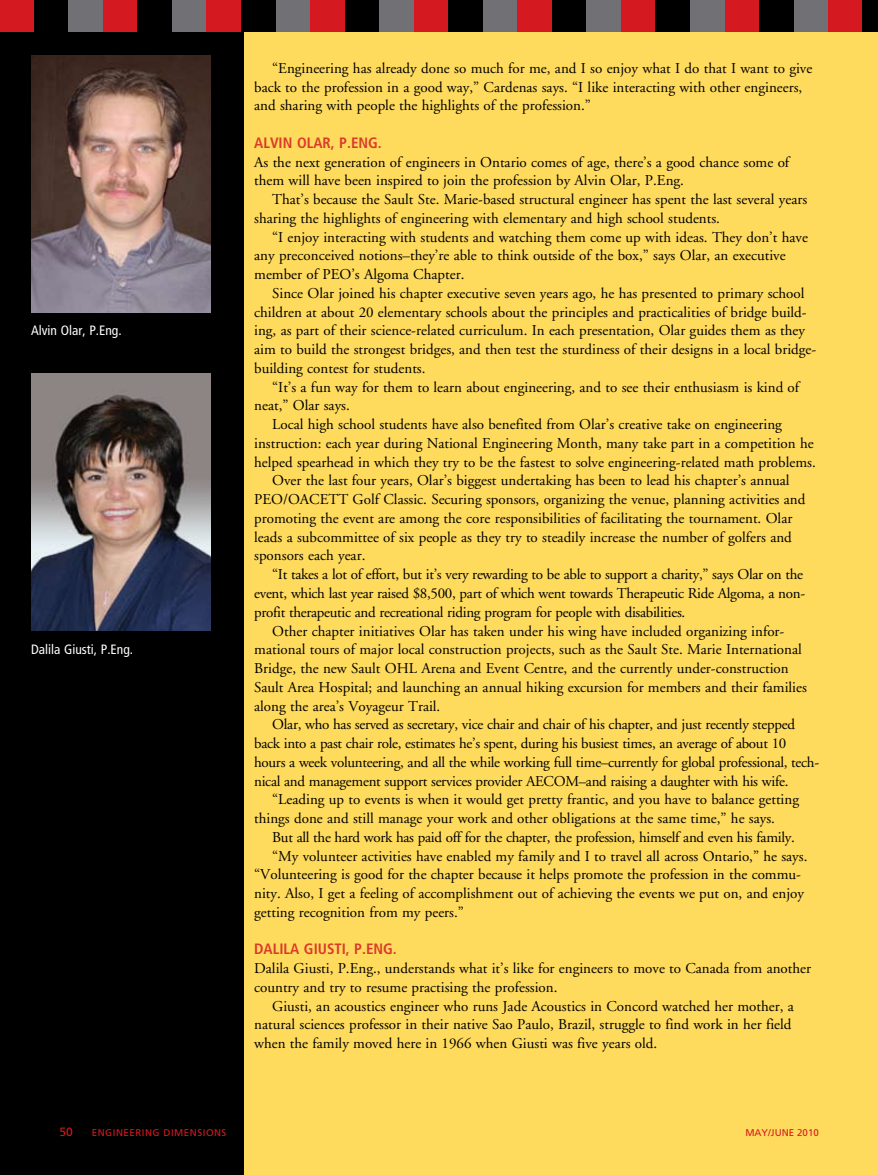
<style>
.page{position:relative;width:878px;height:1175px;background:#fff}
.page>*{position:absolute;margin:0;border:0;box-sizing:border-box;transform-origin:0 0}
.t1{font:15px/18.8px "Adobe Garamond";color:#000}
.t2{font:15px "Adobe Garamond";letter-spacing:-.02em;color:#000}
.t3{font:700 condensed 15px "Frutiger";color:#d93b2b}
.t4{font:condensed 13.5px "Frutiger";color:#fff}
.t5{font:12px "Frutiger";color:#d51920}
.t6{font:9.75px "Frutiger";color:#d51920}
</style>
<div class="page">
<div style="left:243px;top:31px;width:635px;height:1143px;background:#ffdb5d"></div>
<div style="left:0;top:32px;width:243px;height:1142px;background:#000"></div>
<div style="left:0;top:0;width:34px;height:32px;background:#d51920"></div>
<div style="left:34px;top:0;width:35px;height:32px;background:#000"></div>
<div style="left:69px;top:0;width:34px;height:32px;background:#717074"></div>
<div style="left:103px;top:0;width:35px;height:32px;background:#d51920"></div>
<div style="left:138px;top:0;width:34px;height:32px;background:#000"></div>
<div style="left:172px;top:0;width:35px;height:32px;background:#717074"></div>
<div style="left:207px;top:0;width:34px;height:32px;background:#d51920"></div>
<div style="left:241px;top:0;width:35px;height:32px;background:#000"></div>
<div style="left:276px;top:0;width:34px;height:32px;background:#717074"></div>
<div style="left:310px;top:0;width:35px;height:32px;background:#d51920"></div>
<div style="left:345px;top:0;width:34px;height:32px;background:#000"></div>
<div style="left:379px;top:0;width:35px;height:32px;background:#717074"></div>
<div style="left:414px;top:0;width:34px;height:32px;background:#d51920"></div>
<div style="left:448px;top:0;width:35px;height:32px;background:#000"></div>
<div style="left:483px;top:0;width:34px;height:32px;background:#717074"></div>
<div style="left:517px;top:0;width:35px;height:32px;background:#d51920"></div>
<div style="left:552px;top:0;width:34px;height:32px;background:#000"></div>
<div style="left:586px;top:0;width:35px;height:32px;background:#717074"></div>
<div style="left:621px;top:0;width:34px;height:32px;background:#d51920"></div>
<div style="left:655px;top:0;width:35px;height:32px;background:#000"></div>
<div style="left:690px;top:0;width:34px;height:32px;background:#717074"></div>
<div style="left:724px;top:0;width:35px;height:32px;background:#d51920"></div>
<div style="left:759px;top:0;width:34px;height:32px;background:#000"></div>
<div style="left:793px;top:0;width:35px;height:32px;background:#717074"></div>
<div style="left:828px;top:0;width:34px;height:32px;background:#d51920"></div>
<div style="left:862px;top:0;width:16px;height:32px;background:#000"></div>
<img style="left:31px;top:56px;width:180px;height:256px">
<img style="left:31px;top:374px;width:180px;height:256px">
<p class="t4" style="left:31px;top:323px;width:92px">Alvin Olar, P.Eng.</p>
<p class="t4" style="left:31px;top:641px;width:103px">Dalila Giusti, P.Eng.</p>
<p class="t1" style="left:254px;top:59px;width:559px;text-indent:18px">“Engineering has already done so much for me, and I so enjoy what I do that I want to give back to the profession in a good way,” Cardenas says. “I like interacting with other engineers, and sharing with people the highlights of the profession.”</p>
<p class="t3" style="left:254px;top:134px;width:129px">ALVIN OLAR, P.ENG.</p>
<p class="t1" style="left:254px;top:153px;width:536px">As the next generation of engineers in Ontario comes of age, there’s a good chance some of them will have been inspired to join the profession by Alvin Olar, P.Eng.</p>
<p class="t1" style="left:254px;top:190px;width:554px;text-indent:18px">That’s because the Sault Ste. Marie-based structural engineer has spent the last several years sharing the highlights of engineering with elementary and high school students.</p>
<p class="t1" style="left:254px;top:228px;width:555px;text-indent:18px">“I enjoy interacting with students and watching them come up with ideas. They don’t have any preconceived notions–they’re able to think outside of the box,” says Olar, an executive member of PEO’s Algoma Chapter.</p>
<p class="t1" style="left:254px;top:284px;width:563px;text-indent:18px">Since Olar joined his chapter executive seven years ago, he has presented to primary school children at about 20 elementary schools about the principles and practicalities of bridge build&shy;ing, as part of their science-related curriculum. In each presentation, Olar guides them as they aim to build the strongest bridges, and then test the sturdiness of their designs in a local bridge&shy;building contest for students.</p>
<p class="t1" style="left:254px;top:378px;width:546px;text-indent:18px">“It’s a fun way for them to learn about engineering, and to see their enthusiasm is kind of neat,” Olar says.</p>
<p class="t1" style="left:272px;top:415px;width:511px">Local high school students have also benefited from Olar’s creative take on engineering</p>
<p class="t1" style="left:254px;top:434px;width:561px">instruction: each year during National Engineering Month, many take part in a competition he</p>
<p class="t1" style="left:254px;top:453px;width:563px">helped spearhead in which they try to be the fastest to solve engineering-related math problems.</p>
<p class="t1" style="left:272px;top:472px;width:519px">Over the last four years, Olar’s biggest undertaking has been to lead his chapter’s annual</p>
<p class="t1" style="left:254px;top:490px;width:552px">PEO/OACETT Golf Classic. Securing sponsors, organizing the venue, planning activities and</p>
<p class="t1" style="left:254px;top:509px;width:539px">promoting the event are among the core responsibilities of facilitating the tournament. Olar</p>
<p class="t1" style="left:254px;top:528px;width:539px">leads a subcommittee of six people as they try to steadily increase the number of golfers and</p>
<p class="t1" style="left:254px;top:547px;width:113px">sponsors each year.</p>
<p class="t2" style="left:272px;top:566px;width:532px">“It takes a lot of effort, but it’s very rewarding to be able to support a charity,” says Olar on the</p>
<p class="t2" style="left:254px;top:585px;width:552px">event, which last year raised $8,500, part of which went towards Therapeutic Ride Algoma, a non-</p>
<p class="t2" style="left:254px;top:604px;width:432px">profit therapeutic and recreational riding program for people with disabilities.</p>
<p class="t1" style="left:272px;top:622px;width:513px">Other chapter initiatives Olar has taken under his wing have included organizing infor-</p>
<p class="t1" style="left:254px;top:640px;width:549px">mational tours of major local construction projects, such as the Sault Ste. Marie International</p>
<p class="t1" style="left:254px;top:659px;width:536px">Bridge, the new Sault OHL Arena and Event Centre, and the currently under-construction</p>
<p class="t1" style="left:254px;top:678px;width:554px">Sault Area Hospital; and launching an annual hiking excursion for members and their families</p>
<p class="t1" style="left:254px;top:697px;width:188px">along the area’s Voyageur Trail.</p>
<p class="t2" style="left:272px;top:716px;width:524px">Olar, who has served as secretary, vice chair and chair of his chapter, and just recently stepped</p>
<p class="t2" style="left:254px;top:735px;width:533px">back into a past chair role, estimates he’s spent, during his busiest times, an average of about 10</p>
<p class="t2" style="left:254px;top:754px;width:566px">hours a week volunteering, and all the while working full time–currently for global professional, tech-</p>
<p class="t2" style="left:254px;top:772px;width:535px">nical and management support services provider AECOM–and raising a daughter with his wife.</p>
<p class="t1" style="left:272px;top:790px;width:528px">“Leading up to events is when it would get pretty frantic, and you have to balance getting</p>
<p class="t1" style="left:254px;top:809px;width:522px">things done and still manage your work and other obligations at the same time,” he says.</p>
<p class="t2" style="left:272px;top:829px;width:524px">But all the hard work has paid off for the chapter, the profession, himself and even his family.</p>
<p class="t1" style="left:272px;top:847px;width:536px">“My volunteer activities have enabled my family and I to travel all across Ontario,” he says.</p>
<p class="t1" style="left:254px;top:865px;width:548px">“Volunteering is good for the chapter because it helps promote the profession in the commu-</p>
<p class="t1" style="left:254px;top:884px;width:551px">nity. Also, I get a feeling of accomplishment out of achieving the events we put on, and enjoy</p>
<p class="t1" style="left:254px;top:903px;width:211px">getting recognition from my peers.”</p>
<p class="t3" style="left:254px;top:940px;width:144px">DALILA GIUSTI, P.ENG.</p>
<p class="t1" style="left:254px;top:959px;width:558px">Dalila Giusti, P.Eng., understands what it’s like for engineers to move to Canada from another country and try to resume practising the profession.</p>
<p class="t1" style="left:254px;top:997px;width:541px;text-indent:18px">Giusti, an acoustics engineer who runs Jade Acoustics in Concord watched her mother, a natural sciences professor in their native Sao Paulo, Brazil, struggle to find work in her field when the family moved here in 1966 when Giusti was five years old.</p>
<p class="t5" style="left:59px;top:1124px;width:15px">50</p>
<p class="t6" style="left:92px;top:1126px;width:7px">ENGINEERING</p>
<p class="t6" style="left:163px;top:1126px;width:46px">DIMENSION</p>
<p class="t6" style="left:221px;top:1126px;width:6px">S</p>
<p class="t6" style="left:745px;top:1126px;width:75px">MAY/JUNE 2010</p>
</div>
